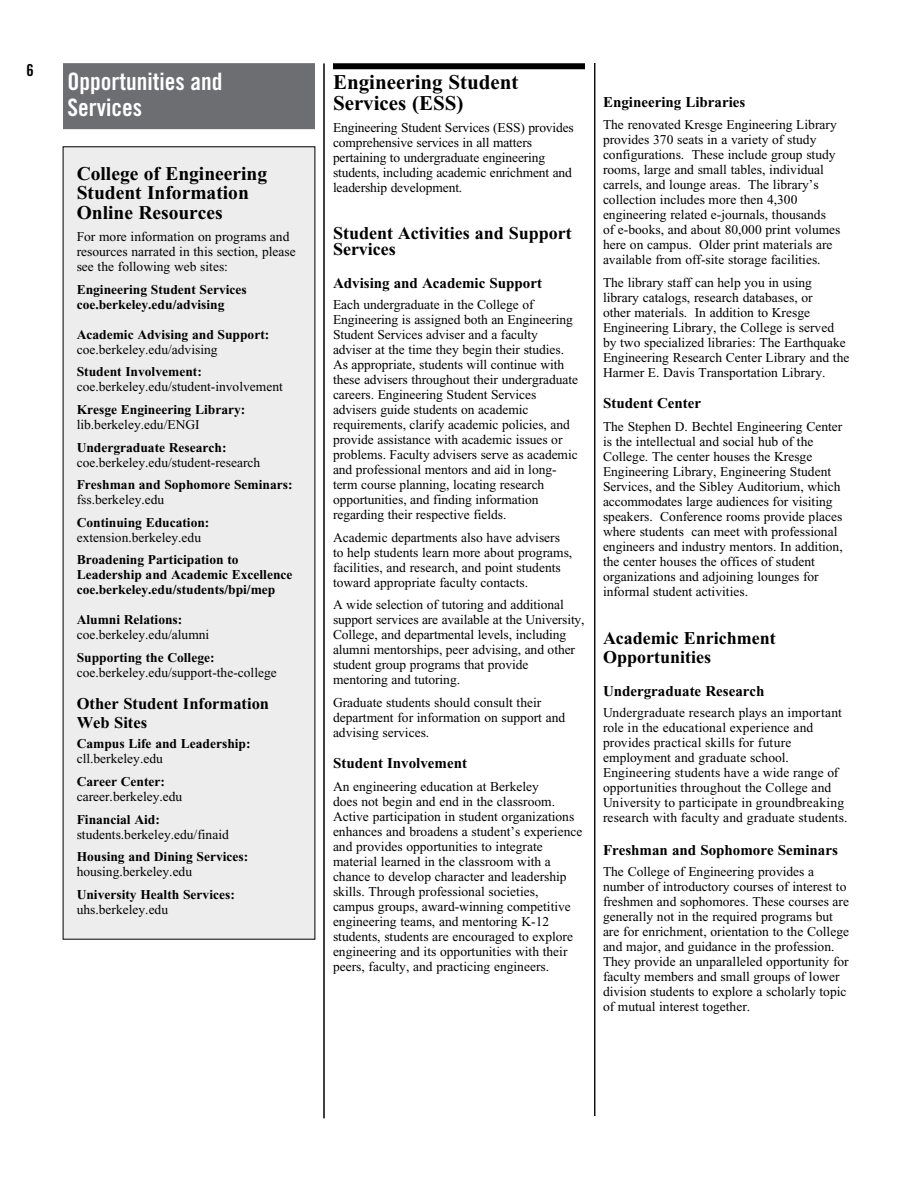
<style>
.page{position:relative;width:918px;height:1188px;background:#fff}
.page>*{position:absolute;margin:0;border:0;box-sizing:border-box;transform-origin:0 0}
.t1{font:24px/25.5px "Trade Gothic Bold Cond Twenty";color:#fff}
.t2{font:700 21px/21px "Times New Roman";color:#000}
.t3{font:700 19.5px/19.5px "Times New Roman";color:#000}
.t4{font:700 18px/16.5px "Times New Roman";color:#000}
.t5{font:700 16.5px/18px "Times New Roman";color:#000}
.t6{font:16.5px "Trade Gothic Bold Cond Twenty";color:#000}
.t7{font:700 15px "Times New Roman";color:#000}
.t8{font:13.5px/15px "Times New Roman";color:#000}
.t9{font:700 13.5px/15px "Times New Roman";color:#000}
</style>
<div class="page">
<hr style="left:594px;top:63px;width:1px;height:1053px;background:#000">
<hr style="left:324px;top:64px;width:1px;height:1054px;background:#000">
<div style="left:333px;top:63px;width:252px;height:6px;background:#000"></div>
<div style="left:63px;top:147px;width:252px;height:792px;background:#ededee"></div>
<div style="left:63px;top:63px;width:252px;height:41px;background:#6d6e71"></div>
<div style="left:63px;top:89px;width:252px;height:40px;background:#6d6e71"></div>
<p class="t6" style="left:26px;top:60px;width:9px">6</p>
<h1 class="t1" style="left:68px;top:69px;width:157px">Opportunities and<br>Services</h1>
<h3 class="t3" style="left:77px;top:164px;width:192px">College of Engineering<br>Student Information<br>Online Resources</h3>
<p class="t8" style="left:77px;top:230px;width:221px">For more information on programs and resources narrated in this section, please see the following web sites:</p>
<p class="t9" style="left:77px;top:282px;width:172px">Engineering Student Services coe.berkeley.edu/advising</p>
<p class="t9" style="left:77px;top:327px;width:194px">Academic Advising and Support:</p>
<p class="t8" style="left:77px;top:342px;width:142px">coe.berkeley.edu/advising</p>
<p class="t9" style="left:77px;top:365px;width:127px">Student Involvement:</p>
<p class="t8" style="left:77px;top:380px;width:208px">coe.berkeley.edu/student-involvement</p>
<p class="t9" style="left:77px;top:402px;width:170px">Kresge Engineering Library:</p>
<p class="t8" style="left:77px;top:417px;width:124px">lib.berkeley.edu/ENGI</p>
<p class="t9" style="left:77px;top:440px;width:151px">Undergraduate Research:</p>
<p class="t8" style="left:77px;top:455px;width:185px">coe.berkeley.edu/student-research</p>
<p class="t9" style="left:77px;top:477px;width:217px">Freshman and Sophomore Seminars:</p>
<p class="t8" style="left:77px;top:492px;width:89px">fss.berkeley.edu</p>
<p class="t9" style="left:77px;top:515px;width:134px">Continuing Education:</p>
<p class="t8" style="left:77px;top:530px;width:126px">extension.berkeley.edu</p>
<p class="t9" style="left:77px;top:552px;width:217px">Broadening Participation to<br>Leadership and Academic Excellence coe.berkeley.edu/students/bpi/mep</p>
<p class="t9" style="left:77px;top:612px;width:107px">Alumni Relations:</p>
<p class="t8" style="left:77px;top:627px;width:134px">coe.berkeley.edu/alumni</p>
<p class="t9" style="left:77px;top:650px;width:139px">Supporting the College:</p>
<p class="t8" style="left:77px;top:665px;width:202px">coe.berkeley.edu/support-the-college</p>
<p class="t5" style="left:77px;top:695px;width:194px">Other Student Information<br>Web Sites</p>
<p class="t9" style="left:77px;top:737px;width:175px">Campus Life and Leadership:</p>
<p class="t8" style="left:77px;top:752px;width:88px">cll.berkeley.edu</p>
<p class="t9" style="left:77px;top:774px;width:90px">Career Center:</p>
<p class="t8" style="left:77px;top:789px;width:107px">career.berkeley.edu</p>
<p class="t9" style="left:77px;top:812px;width:85px">Financial Aid:</p>
<p class="t8" style="left:77px;top:827px;width:154px">students.berkeley.edu/finaid</p>
<p class="t9" style="left:77px;top:849px;width:173px">Housing and Dining Services:</p>
<p class="t8" style="left:77px;top:864px;width:117px">housing.berkeley.edu</p>
<p class="t9" style="left:77px;top:887px;width:160px">University Health Services:</p>
<p class="t8" style="left:77px;top:902px;width:93px">uhs.berkeley.edu</p>
<h2 class="t2" style="left:333px;top:71px;width:187px">Engineering Student<br>Services (ESS)</h2>
<p class="t8" style="left:333px;top:120px;width:242px">Engineering Student Services (ESS) provides comprehensive services in all matters pertaining to undergraduate engineering students, including academic enrichment and leadership development.</p>
<h3 class="t4" style="left:333px;top:225px;width:240px">Student Activities and Support<br>Services</h3>
<p class="t7" style="left:333px;top:275px;width:211px">Advising and Academic Support</p>
<p class="t8" style="left:333px;top:297px;width:247px">Each undergraduate in the College of Engineering is assigned both an Engineering Student Services adviser and a faculty adviser at the time they begin their studies.<br>As appropriate, students will continue with these advisers throughout their undergraduate careers. Engineering Student Services advisers guide students on academic requirements, clarify academic policies, and provide assistance with academic issues or problems. Faculty advisers serve as academic and professional mentors and aid in long&shy;term course planning, locating research opportunities, and finding information regarding their respective fields.</p>
<p class="t8" style="left:333px;top:530px;width:241px">Academic departments also have advisers to help students learn more about programs, facilities, and research, and point students toward appropriate faculty contacts.</p>
<p class="t8" style="left:333px;top:597px;width:253px">A wide selection of tutoring and additional support services are available at the University, College, and departmental levels, including alumni mentorships, peer advising, and other student group programs that provide mentoring and tutoring.</p>
<p class="t8" style="left:333px;top:695px;width:234px">Graduate students should consult their department for information on support and advising services.</p>
<p class="t7" style="left:333px;top:755px;width:136px">Student Involvement</p>
<p class="t8" style="left:333px;top:779px;width:251px">An engineering education at Berkeley<br>does not begin and end in the classroom.<br>Active participation in student organizations enhances and broadens a student’s experience and provides opportunities to integrate material learned in the classroom with a chance to develop character and leadership skills. Through professional societies, campus groups, award-winning competitive engineering teams, and mentoring K-12 students, students are encouraged to explore engineering and its opportunities with their peers, faculty, and practicing engineers.</p>
<p class="t7" style="left:603px;top:93px;width:144px">Engineering Libraries</p>
<p class="t8" style="left:603px;top:117px;width:239px">The renovated Kresge Engineering Library provides 370 seats in a variety of study configurations. These include group study rooms, large and small tables, individual carrels, and lounge areas. The library’s collection includes more then 4,300 engineering related e-journals, thousands of e-books, and about 80,000 print volumes here on campus. Older print materials are available from off-site storage facilities.</p>
<p class="t8" style="left:603px;top:275px;width:248px">The library staff can help you in using library catalogs, research databases, or<br>other materials. In addition to Kresge Engineering Library, the College is served by two specialized libraries: The Earthquake Engineering Research Center Library and the Harmer E. Davis Transportation Library.</p>
<p class="t7" style="left:603px;top:395px;width:100px">Student Center</p>
<p class="t8" style="left:603px;top:419px;width:241px">The Stephen D. Bechtel Engineering Center is the intellectual and social hub of the College. The center houses the Kresge Engineering Library, Engineering Student Services, and the Sibley Auditorium, which accommodates large audiences for visiting speakers. Conference rooms provide places where students can meet with professional engineers and industry mentors. In addition, the center houses the offices of student organizations and adjoining lounges for informal student activities.</p>
<h3 class="t4" style="left:603px;top:628px;width:174px;line-height:19.5px">Academic Enrichment<br>Opportunities</h3>
<p class="t7" style="left:603px;top:683px;width:163px">Undergraduate Research</p>
<p class="t8" style="left:603px;top:705px;width:246px">Undergraduate research plays an important role in the educational experience and provides practical skills for future employment and graduate school.<br>Engineering students have a wide range of opportunities throughout the College and University to participate in groundbreaking research with faculty and graduate students.</p>
<p class="t7" style="left:603px;top:842px;width:236px">Freshman and Sophomore Seminars</p>
<p class="t8" style="left:603px;top:864px;width:248px">The College of Engineering provides a number of introductory courses of interest to freshmen and sophomores. These courses are generally not in the required programs but are for enrichment, orientation to the College and major, and guidance in the profession.<br>They provide an unparalleled opportunity for faculty members and small groups of lower division students to explore a scholarly topic of mutual interest together.</p>
</div>
